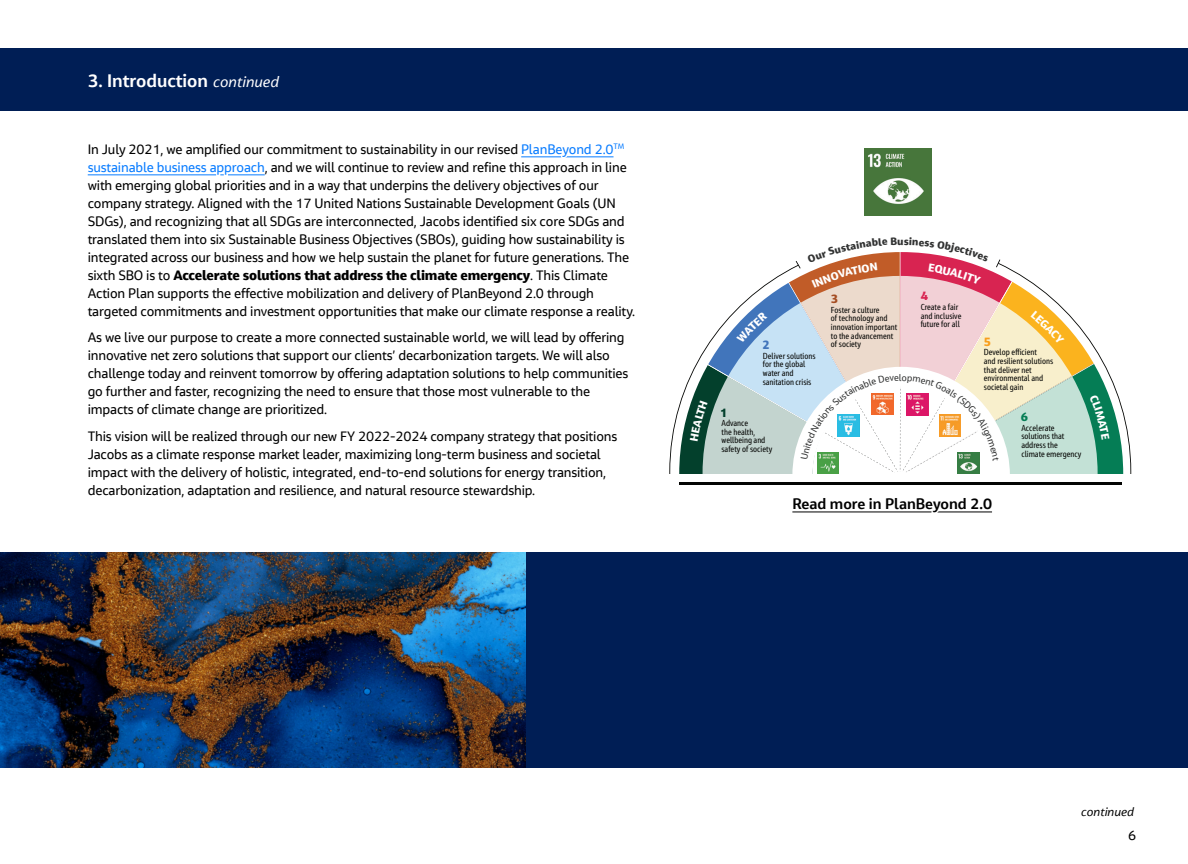
<style>
.page{position:relative;width:1188px;height:864px;background:#fff}
.page>*{position:absolute;margin:0;border:0;box-sizing:border-box;transform-origin:0 0}
.t1{font:800 22.5px "Jacobs Chronos";color:#040503}
.head_14_17{font:700 18px "Jacobs Chronos";color:#fff}
.Body_9_12{font:700 15px "Jacobs Chronos";color:#000}
.Body_9_12-2{font:13.5px/18px "Jacobs Chronos";letter-spacing:-.01em;color:#000}
.t2{font:800 12.15px "Jacobs Chronos";color:#03402c}
.t3{font:800 12.15px "Jacobs Chronos";color:#4175bb}
.t4{font:800 12.15px "Jacobs Chronos";color:#a54d23}
.t5{font:800 12.15px "Jacobs Chronos";color:#d82451}
.t6{font:800 12.15px "Jacobs Chronos";color:#f89f1d}
.t7{font:800 12.15px "Jacobs Chronos";color:#057d55}
.Subhead_12_15{font:italic 12px "Jacobs Chronos";color:#000}
.t8{font:condensed 8.7px/8.7px "Jacobs Chronos";color:#040503}
.s1{font-weight:400;font-style:italic;font-size:15px}
.s2{color:#0a7dff}
.s3{color:#fff}
.s4{font-weight:800}
</style>
<div class="page">
<div style="left:0;top:48px;width:1188px;height:63px;background:#001e55"></div>
<hr style="left:521px;top:156px;width:93px;height:1px;background:#0a7dff">
<hr style="left:88px;top:174px;width:177px;height:1px;background:#0a7dff">
<hr style="left:792px;top:512px;width:200px;height:1px;background:#000">
<img style="left:0;top:552px;width:526px;height:216px">
<div style="left:526px;top:552px;width:662px;height:216px;background:#001e55"></div>
<img style="left:864px;top:148px;width:68px;height:68px">
<svg style="left:669px;top:252px;width:463px;height:233px"></svg>
<p class="head_14_17" style="left:88px;top:69px;width:193px">3. Introduction <span class="s1">continued</span></p>
<p class="Body_9_12-2" style="left:88px;top:140px;width:549px">In July 2021, we amplified our commitment to sustainability in our revised <span class="s2">PlanBe</span><span class="s3">y</span><span class="s2">ond 2.0</span><sup>TM </sup><span class="s2">sustainable business a</span><span class="s3">pp</span><span class="s2">roach</span>, and we will continue to review and refine this approach in line with emerging global priorities and in a way that underpins the delivery objectives of our company strategy. Aligned with the 17 United Nations Sustainable Development Goals (UN SDGs), and recognizing that all SDGs are interconnected, Jacobs identified six core SDGs and translated them into six Sustainable Business Objectives (SBOs), guiding how sustainability is integrated across our business and how we help sustain the planet for future generations. The sixth SBO is to <span class="s4">Accelerate solutions that address the climate emergency</span>. This Climate Action Plan supports the effective mobilization and delivery of PlanBeyond 2.0 through targeted commitments and investment opportunities that make our climate response a reality.</p>
<p class="Body_9_12-2" style="left:88px;top:329px;width:542px">As we live our purpose to create a more connected sustainable world, we will lead by offering innovative net zero solutions that support our clients’ decarbonization targets. We will also challenge today and reinvent tomorrow by offering adaptation solutions to help communities go further and faster, recognizing the need to ensure that those most vulnerable to the impacts of climate change are prioritized.</p>
<p class="Body_9_12-2" style="left:88px;top:427px;width:531px">This vision will be realized through our new FY 2022-2024 company strategy that positions Jacobs as a climate response market leader, maximizing long-term business and societal impact with the delivery of holistic, integrated, end-to-end solutions for energy transition, decarbonization, adaptation and resilience, and natural resource stewardship.</p>
<p class="t4" style="left:831px;top:291px;width:9px">3</p>
<p class="t5" style="left:921px;top:288px;width:9px">4</p>
<p class="t8" style="left:831px;top:305px;width:68px">Foster a culture<br>of technology and innovation important to the advancement of society</p>
<p class="t8" style="left:921px;top:303px;width:42px">Create a fair and inclusive future for all</p>
<p class="t6" style="left:984px;top:333px;width:9px">5</p>
<p class="t3" style="left:762px;top:337px;width:9px">2</p>
<p class="t8" style="left:763px;top:351px;width:54px">Deliver solutions for the global water and sanitation crisis</p>
<p class="t8" style="left:984px;top:348px;width:71px">Develop efficient<br>and resilient solutions that deliver net environmental and societal gain</p>
<p class="t2" style="left:720px;top:404px;width:9px">1</p>
<p class="t7" style="left:1021px;top:409px;width:9px">6</p>
<p class="t8" style="left:722px;top:419px;width:52px">Advance<br>the health, wellbeing and safety of society</p>
<p class="t8" style="left:1021px;top:423px;width:61px">Accelerate solutions that address the climate emergency</p>
<p class="t1" style="left:817px;top:485px;width:170px">PlanBeyond 2.0</p>
<p class="Body_9_12" style="left:792px;top:494px;width:201px">Read more in PlanBe<span class="s3">y</span>ond 2.0</p>
<p class="Subhead_12_15" style="left:1081px;top:804px;width:54px">continued</p>
<p class="Body_9_12-2" style="left:1128px;top:826px;width:10px">6</p>
</div>
